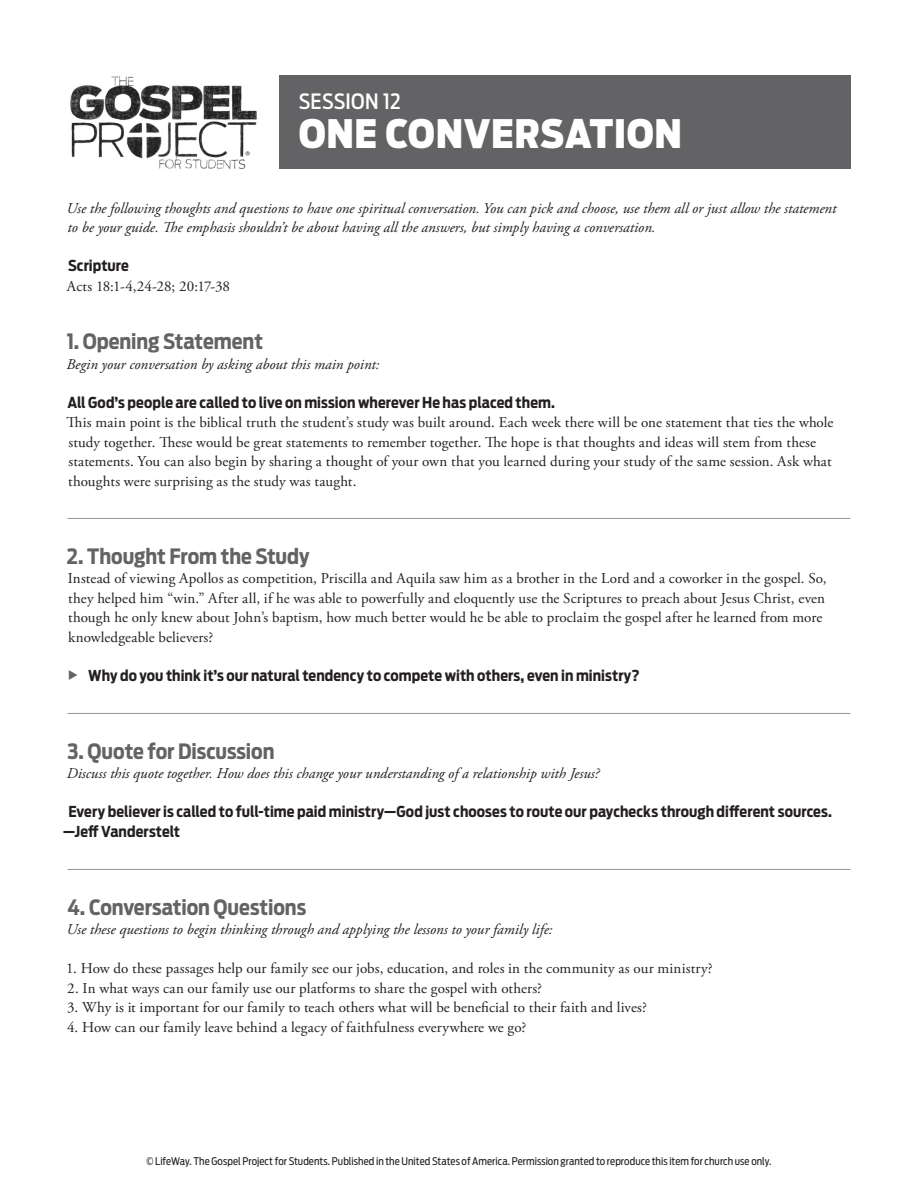
<style>
.page{position:relative;width:918px;height:1188px;background:#fff}
.page>*{position:absolute;margin:0;border:0;box-sizing:border-box;transform-origin:0 0}
.t1{font:900 39px "Antenna Cond";letter-spacing:.015em;color:#fff}
.t2{font:700 21px "Antenna Cond";letter-spacing:-.005em;color:#636366}
.t3{font:500 21px "Antenna Cond";letter-spacing:.01em;color:#fff}
.t4{font:15px/19.5px "Adobe Garamond Pro";letter-spacing:.01em;color:#231f20}
.t5{font:italic 15px/19.5px "Adobe Garamond Pro";color:#231f20}
.t6{font:700 15px/19.5px "Antenna Cond";letter-spacing:.005em;color:#231f20}
.t7{font:10.5px "Antenna Cond";letter-spacing:.005em;color:#231f20}
</style>
<div class="page">
<div style="left:279px;top:75px;width:571px;height:94px;background:#636366"></div>
<hr style="left:68px;top:518px;width:782px;height:1px;background:#939598">
<hr style="left:68px;top:713px;width:782px;height:1px;background:#939598">
<hr style="left:68px;top:869px;width:782px;height:1px;background:#939598">
<img style="left:111px;top:76px;width:23px;height:6px">
<img style="left:70px;top:82px;width:187px;height:76px">
<img style="left:141px;top:158px;width:105px;height:11px">
<svg style="left:246px;top:151px;width:4px;height:4px"></svg>
<p class="t3" style="left:299px;top:89px;width:104px">SESSION 12</p>
<p class="t1" style="left:299px;top:111px;width:385px">ONE CONVERSATION</p>
<p class="t5" style="left:67px;top:199px;width:771px">Use the following thoughts and questions to have one spiritual conversation. You can pick and choose, use them all or just allow the statement to be your guide. The emphasis shouldn’t be about having all the answers, but simply having a conversation.</p>
<p class="t6" style="left:68px;top:256px;width:62px">Scripture</p>
<p class="t4" style="left:67px;top:277px;width:165px">Acts 18:1-4,24-28; 20:17-38</p>
<h2 class="t2" style="left:67px;top:329px;width:198px">1. Opening Statement</h2>
<p class="t5" style="left:67px;top:355px;width:315px">Begin your conversation by asking about this main point:</p>
<p class="t6" style="left:67px;top:393px;width:489px">All God’s people are called to live on mission wherever He has placed them.</p>
<p class="t4" style="left:67px;top:413px;width:768px">This main point is the biblical truth the student’s study was built around. Each week there will be one statement that ties the whole study together. These would be great statements to remember together. The hope is that thoughts and ideas will stem from these statements. You can also begin by sharing a thought of your own that you learned during your study of the same session. Ask what thoughts were surprising as the study was taught.</p>
<h2 class="t2" style="left:67px;top:544px;width:244px">2. Thought From the Study</h2>
<p class="t4" style="left:68px;top:569px;width:761px">Instead of viewing Apollos as competition, Priscilla and Aquila saw him as a brother in the Lord and a coworker in the gospel. So, they helped him “win.” After all, if he was able to powerfully and eloquently use the Scriptures to preach about Jesus Christ, even though he only knew about John’s baptism, how much better would he be able to proclaim the gospel after he learned from more knowledgeable believers?</p>
<p class="t6" style="left:88px;top:666px;width:553px">Why do you think it’s our natural tendency to compete with others, even in ministry?</p>
<h2 class="t2" style="left:67px;top:739px;width:209px">3. Quote for Discussion</h2>
<p class="t5" style="left:67px;top:764px;width:534px">Discuss this quote together. How does this change your understanding of a relationship with Jesus?</p>
<p class="t6" style="left:63px;top:802px;width:770px;text-indent:5px">Every believer is called to full-time paid ministry—God just chooses to route our paychecks through different sources. —Jeff Vanderstelt</p>
<h2 class="t2" style="left:68px;top:895px;width:240px">4. Conversation Questions</h2>
<p class="t5" style="left:67px;top:920px;width:488px">Use these questions to begin thinking through and applying the lessons to your family life:</p>
<p class="t4" style="left:66px;top:959px;width:648px">1. How do these passages help our family see our jobs, education, and roles in the community as our ministry?</p>
<p class="t4" style="left:67px;top:979px;width:476px">2. In what ways can our family use our platforms to share the gospel with others?</p>
<p class="t4" style="left:67px;top:998px;width:581px">3. Why is it important for our family to teach others what will be beneficial to their faith and lives?</p>
<p class="t4" style="left:67px;top:1018px;width:461px">4. How can our family leave behind a legacy of faithfulness everywhere we go?</p>
<p class="t7" style="left:147px;top:1155px;width:626px">© LifeWay. The Gospel Project for Students. Published in the United States of America. Permission granted to reproduce this item for church use only.</p>
</div>
